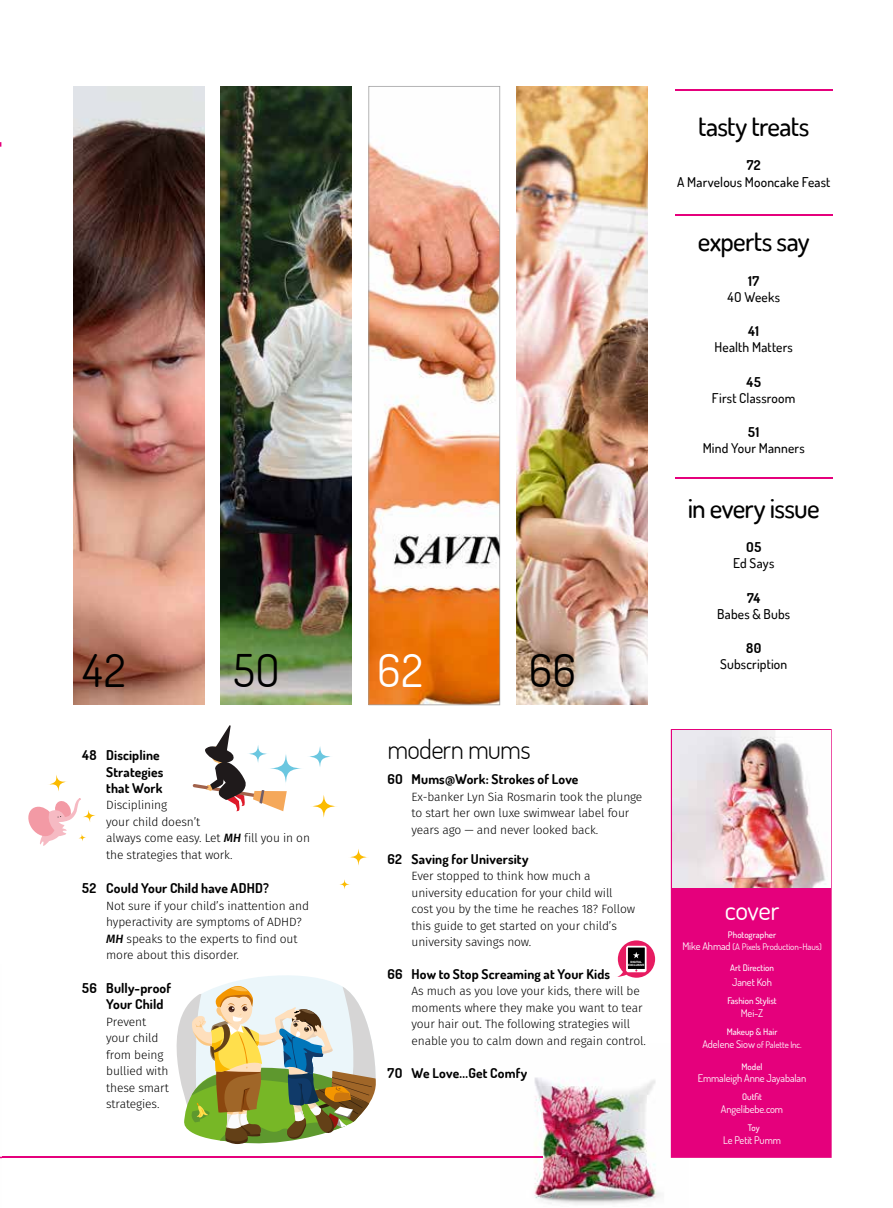
<style>
.page{position:relative;width:893px;height:1208px;background:#fff}
.page>*{position:absolute;margin:0;border:0;box-sizing:border-box;transform-origin:0 0}
.t1{font:45px "Dosis";color:#000}
.t2{font:45px "Dosis";color:#fff}
.t3{font:500 27px "Dosis";letter-spacing:-.025em;color:#000}
.t4{font:300 27px "Dosis";letter-spacing:-.03em;color:#000}
.t5{font:27px "Dosis";letter-spacing:-.015em;color:#fff}
.t6{font:700 13.5px/16.2px "Dosis";letter-spacing:.01em;color:#000}
.t7{font:500 13.5px "Dosis";letter-spacing:.01em;color:#000}
.t8{font:300 12px/16.5px "Fira Sans";letter-spacing:-.01em;color:#000}
.t9{font:10.5px "Dosis";letter-spacing:-.01em;color:#fff}
.t10{font:9px/12px "Dosis";letter-spacing:-.01em;color:#fff;text-align:center}
.t11{font:500 9px "Dosis";color:#fff}
.t12{font:700 3px/3.2px "Helvetica Neue";letter-spacing:-.01em;color:#fff;text-align:center}
.s1{font-weight:500;font-style:italic}
.s2{font-weight:500}
.s3{font-size:10.5px}
</style>
<div class="page">
<img style="left:534px;top:1043px;width:154px;height:162px">
<img style="left:74px;top:86px;width:131px;height:619px">
<img style="left:221px;top:86px;width:131px;height:619px">
<img style="left:368px;top:86px;width:132px;height:619px">
<img style="left:517px;top:86px;width:131px;height:619px">
<div style="left:671px;top:729px;width:161px;height:428px;background:#e5007c"></div>
<img style="left:672px;top:730px;width:158px;height:157px">
<hr style="left:675px;top:214px;width:157px;height:2px;background:#e5007c">
<hr style="left:675px;top:477px;width:157px;height:2px;background:#e5007c">
<hr style="left:1px;top:1156px;width:542px;height:2px;background:#e5007c">
<svg style="left:617px;top:940px;width:38px;height:37px"></svg>
<svg style="left:177px;top:975px;width:199px;height:169px"></svg>
<svg style="left:193px;top:725px;width:144px;height:93px"></svg>
<svg style="left:350px;top:849px;width:18px;height:17px"></svg>
<svg style="left:339px;top:879px;width:11px;height:10px"></svg>
<svg style="left:28px;top:775px;width:67px;height:71px"></svg>
<hr style="left:675px;top:89px;width:157px;height:2px;background:#e5007c">
<h1 class="t1" style="left:83px;top:641px;width:44px">42</h1>
<h1 class="t1" style="left:233px;top:641px;width:48px">5O</h1>
<h1 class="t1" style="left:529px;top:641px;width:49px">66</h1>
<h1 class="t2" style="left:377px;top:641px;width:47px">62</h1>
<p class="t6" style="left:106px;top:747px;width:59px;text-indent:-24px">48 Discipline<br>Strategies that Work</p>
<p class="t8" style="left:106px;top:797px;width:205px">Disciplining<br>your child doesn’t<br>always come easy. Let <span class="s1">MH</span> fill you in on the strategies that work.</p>
<p class="t6" style="left:82px;top:879px;width:188px">52 Could Your Child have ADHD?</p>
<p class="t8" style="left:106px;top:897px;width:204px">Not sure if your child’s inattention and hyperactivity are symptoms of ADHD?<br><span class="s1">MH</span> speaks to the experts to find out more about this disorder.</p>
<p class="t6" style="left:106px;top:980px;width:66px;text-indent:-24px">56 Bully-proof<br>Your Child</p>
<p class="t8" style="left:106px;top:1013px;width:64px">Prevent your child from being bullied with these smart strategies.</p>
<h2 class="t4" style="left:387px;top:731px;width:145px">modern mums</h2>
<p class="t6" style="left:387px;top:771px;width:192px">6O Mums@Work: Strokes of Love</p>
<p class="t8" style="left:411px;top:788px;width:232px">Ex-banker Lyn Sia Rosmarin took the plunge to start her own luxe swimwear label four years ago — and never looked back.</p>
<p class="t6" style="left:387px;top:850px;width:142px">62 Saving for University</p>
<p class="t8" style="left:411px;top:867px;width:225px">Ever stopped to think how much a university education for your child will cost you by the time he reaches 18? Follow this guide to get started on your child’s university savings now.</p>
<p class="t6" style="left:387px;top:965px;width:224px">66 How to Stop Screaming at Your Kids</p>
<p class="t8" style="left:411px;top:983px;width:236px">As much as you love your kids, there will be moments where they make you want to tear your hair out. The following strategies will enable you to calm down and regain control.</p>
<p class="t6" style="left:387px;top:1064px;width:141px">7O We Love...Get Comfy</p>
<p class="t12" style="left:628px;top:960px;width:18px">DIGITAL<br>EXCLUSIVE</p>
<h2 class="t3" style="left:698px;top:109px;width:113px">tasty treats</h2>
<p class="t6" style="left:747px;top:157px;width:16px">72</p>
<p class="t7" style="left:677px;top:173px;width:155px">A Marvelous Mooncake Feast</p>
<h2 class="t3" style="left:698px;top:224px;width:113px">experts say</h2>
<p class="t6" style="left:748px;top:272px;width:12px">17</p>
<p class="t7" style="left:727px;top:288px;width:54px">4O Weeks</p>
<p class="t6" style="left:748px;top:323px;width:12px">41</p>
<p class="t7" style="left:714px;top:338px;width:80px">Health Matters</p>
<p class="t6" style="left:746px;top:373px;width:16px">45</p>
<p class="t7" style="left:712px;top:389px;width:85px">First Classroom</p>
<p class="t6" style="left:748px;top:423px;width:13px">51</p>
<p class="t7" style="left:703px;top:439px;width:104px">Mind Your Manners</p>
<h2 class="t3" style="left:688px;top:490px;width:134px">in every issue</h2>
<p class="t6" style="left:746px;top:539px;width:16px">O5</p>
<p class="t7" style="left:733px;top:554px;width:43px">Ed Says</p>
<p class="t6" style="left:747px;top:589px;width:15px">74</p>
<p class="t7" style="left:717px;top:605px;width:74px">Babes &amp; Bubs</p>
<p class="t6" style="left:746px;top:639px;width:17px">80</p>
<p class="t7" style="left:720px;top:655px;width:69px">Subscription</p>
<h2 class="t5" style="left:725px;top:892px;width:56px">cover</h2>
<p class="t10" style="left:682px;top:928px;width:141px"><span class="s2">Photographer<br></span><span class="s3">Mike Ahmad</span> (A Pixels Production-Haus)</p>
<p class="t11" style="left:730px;top:962px;width:45px">Art Direction</p>
<p class="t9" style="left:732px;top:975px;width:41px">Janet Koh</p>
<p class="t11" style="left:727px;top:995px;width:51px">Fashion Stylist</p>
<p class="t9" style="left:741px;top:1006px;width:24px">Mei-Z</p>
<p class="t10" style="left:702px;top:1025px;width:101px;line-height:12.6px"><span class="s2">Makeup &amp; Hair<br></span><span class="s3">Adelene Siow</span> of Palette Inc.</p>
<p class="t11" style="left:742px;top:1060px;width:22px">Model</p>
<p class="t9" style="left:698px;top:1071px;width:110px">Emmaleigh Anne Jayabalan</p>
<p class="t11" style="left:742px;top:1091px;width:21px">Outfit</p>
<p class="t9" style="left:721px;top:1102px;width:64px">Angelibebe.com</p>
<p class="t11" style="left:748px;top:1122px;width:13px">Toy</p>
<p class="t9" style="left:723px;top:1133px;width:59px">Le Petit Pumm</p>
</div>
